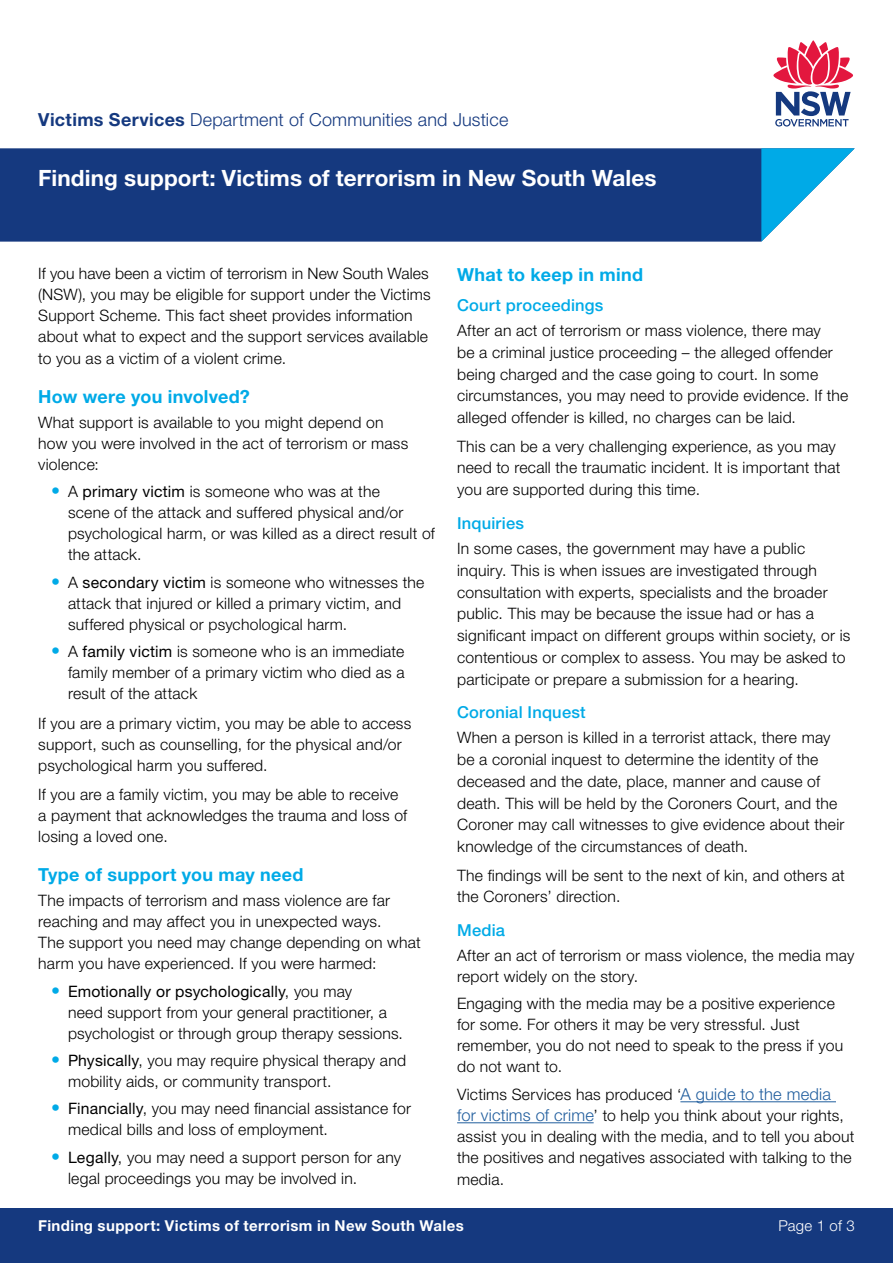
<style>
.page{position:relative;width:893px;height:1263px;background:#fff}
.page>*{position:absolute;margin:0;border:0;box-sizing:border-box;transform-origin:0 0}
.t1{font:700 22.5px "Helvetica Neue LT Std";letter-spacing:.005em;color:#fff}
.Head_1{font:700 18px "Helvetica Neue LT Std";letter-spacing:.015em;color:#00aae7}
.t2{font:300 18px "Helvetica Neue LT Std";letter-spacing:.01em;color:#15397f}
.Head_2{font:500 16.5px "Helvetica Neue LT Std";letter-spacing:.015em;color:#00aae7}
.Text_body{font:300 15.75px/21px "Helvetica Neue LT Std";letter-spacing:.015em;color:#000}
.t3{font:700 15px "Helvetica Neue LT Std";letter-spacing:.025em;color:#fff}
.t4{font:300 15px "Helvetica Neue LT Std";letter-spacing:.01em;color:#fff}
.s1{font-weight:700}
.s2{font-size:18px;color:#00aae7}
.s3{font-weight:400}
.s4{font-size:16.5px;color:#215e9e}
</style>
<div class="page">
<div style="left:0;top:1208px;width:893px;height:55px;background:#15397f"></div>
<div style="left:0;top:148px;width:761px;height:94px;background:#15397f"></div>
<svg style="left:761px;top:148px;width:94px;height:94px"></svg>
<svg style="left:773px;top:40px;width:80px;height:87px"></svg>
<hr style="left:680px;top:1101px;width:156px;height:1px;background:#215e9e">
<hr style="left:457px;top:1122px;width:137px;height:1px;background:#215e9e">
<p class="t2" style="left:38px;top:109px;width:472px"><span class="s1">Victims Services</span> Department of Communities and Justice</p>
<h1 class="t1" style="left:38px;top:164px;width:620px">Finding support: Victims of terrorism in New South Wales</h1>
<p class="Text_body" style="left:38px;top:263px;width:394px">If you have been a victim of terrorism in New South Wales (NSW), you may be eligible for support under the Victims Support Scheme. This fact sheet provides information about what to expect and the support services available to you as a victim of a violent crime.</p>
<h1 class="Head_1" style="left:38px;top:385px;width:213px">How were you involved?</h1>
<p class="Text_body" style="left:38px;top:411px;width:372px">What support is available to you might depend on how you were involved in the act of terrorism or mass violence:</p>
<p class="Text_body" style="left:68px;top:481px;width:368px;text-indent:-17px"><span class="s2">•</span> A <span class="s3">primary victim</span> is someone who was at the<br>scene of the attack and suffered physical and/or psychological harm, or was killed as a direct result of the attack.</p>
<p class="Text_body" style="left:68px;top:571px;width:358px;text-indent:-17px"><span class="s2">•</span> A <span class="s3">secondary victim</span> is someone who witnesses the attack that injured or killed a primary victim, and suffered physical or psychological harm.</p>
<p class="Text_body" style="left:68px;top:641px;width:338px;text-align:justify;text-indent:-17px"><span class="s2">•</span> A <span class="s3">family victim</span> is someone who is an immediate family member of a primary victim who died as a result of the attack</p>
<p class="Text_body" style="left:38px;top:712px;width:375px">If you are a primary victim, you may be able to access support, such as counselling, for the physical and/or psychological harm you suffered.</p>
<p class="Text_body" style="left:38px;top:784px;width:370px">If you are a family victim, you may be able to receive a payment that acknowledges the trauma and loss of losing a loved one.</p>
<h1 class="Head_1" style="left:38px;top:863px;width:267px">Type of support you may need</h1>
<p class="Text_body" style="left:38px;top:890px;width:384px">The impacts of terrorism and mass violence are far reaching and may affect you in unexpected ways.<br>The support you need may change depending on what harm you have experienced. If you were harmed:</p>
<p class="Text_body" style="left:68px;top:980px;width:336px;text-indent:-17px"><span class="s2">•</span> <span class="s3">Emotionally or psychologically</span>, you may<br>need support from your general practitioner, a psychologist or through group therapy sessions.</p>
<p class="Text_body" style="left:68px;top:1049px;width:340px;text-indent:-17px"><span class="s2">•</span> <span class="s3">Physically</span>, you may require physical therapy and mobility aids, or community transport.</p>
<p class="Text_body" style="left:68px;top:1098px;width:344px;text-indent:-17px"><span class="s2">•</span> <span class="s3">Financially</span>, you may need financial assistance for medical bills and loss of employment.</p>
<p class="Text_body" style="left:68px;top:1146px;width:335px;line-height:21.8px;text-indent:-17px"><span class="s2">•</span> <span class="s3">Legally</span>, you may need a support person for any legal proceedings you may be involved in.</p>
<h1 class="Head_1" style="left:457px;top:263px;width:187px">What to keep in mind</h1>
<h2 class="Head_2" style="left:457px;top:295px;width:148px">Court proceedings</h2>
<p class="Text_body" style="left:457px;top:319px;width:393px;line-height:21.8px">After an act of terrorism or mass violence, there may<br>be a criminal justice proceeding – the alleged offender being charged and the case going to court. In some circumstances, you may need to provide evidence. If the alleged offender is killed, no charges can be laid.</p>
<p class="Text_body" style="left:457px;top:435px;width:385px;line-height:21.8px">This can be a very challenging experience, as you may need to recall the traumatic incident. It is important that you are supported during this time.</p>
<h2 class="Head_2" style="left:457px;top:513px;width:68px">Inquiries</h2>
<p class="Text_body" style="left:457px;top:537px;width:395px;line-height:21.8px">In some cases, the government may have a public inquiry. This is when issues are investigated through consultation with experts, specialists and the broader public. This may be because the issue had or has a significant impact on different groups within society, or is contentious or complex to assess. You may be asked to participate or prepare a submission for a hearing.</p>
<h2 class="Head_2" style="left:457px;top:702px;width:130px">Coronial Inquest</h2>
<p class="Text_body" style="left:457px;top:726px;width:389px;line-height:21.8px">When a person is killed in a terrorist attack, there may be a coronial inquest to determine the identity of the deceased and the date, place, manner and cause of death. This will be held by the Coroners Court, and the Coroner may call witnesses to give evidence about their knowledge of the circumstances of death.</p>
<p class="Text_body" style="left:457px;top:864px;width:389px;line-height:21.8px">The findings will be sent to the next of kin, and others at the Coroners’ direction.</p>
<h2 class="Head_2" style="left:457px;top:920px;width:50px">Media</h2>
<p class="Text_body" style="left:457px;top:944px;width:399px">After an act of terrorism or mass violence, the media may report widely on the story.</p>
<p class="Text_body" style="left:457px;top:993px;width:387px">Engaging with the media may be a positive experience for some. For others it may be very stressful. Just remember, you do not need to speak to the press if you do not want to.</p>
<p class="Text_body" style="left:457px;top:1084px;width:399px">Victims Services has produced ‘<span class="s4">A guide to the media<br>for victims of crime</span>’ to help you think about your rights, assist you in dealing with the media, and to tell you about the positives and negatives associated with talking to the media.</p>
<p class="t3" style="left:38px;top:1216px;width:427px">Finding support: Victims of terrorism in New South Wales</p>
<p class="t4" style="left:778px;top:1216px;width:78px">Page 1 of 3</p>
</div>
